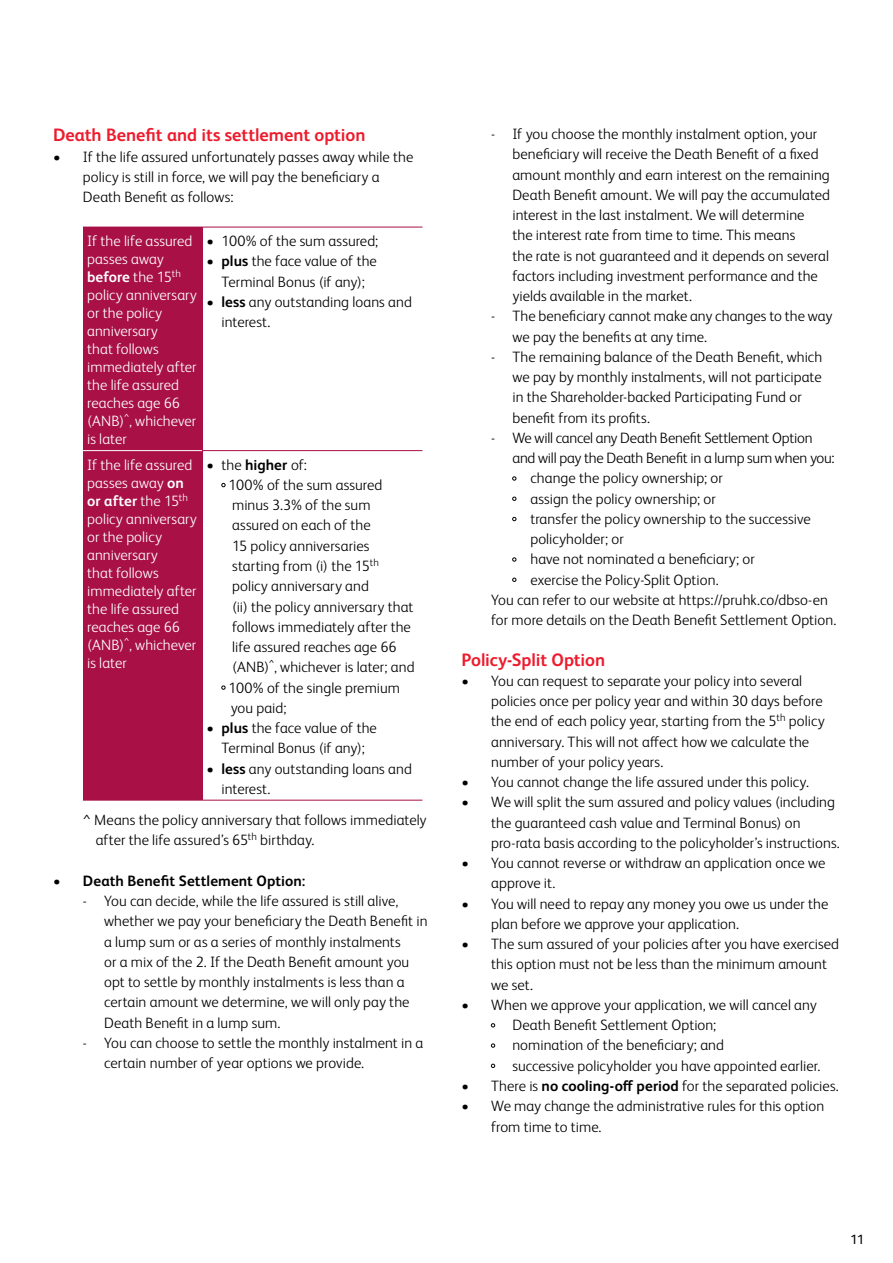
<style>
.page{position:relative;width:893px;height:1263px;background:#fff}
.page>*{position:absolute;margin:0;border:0;box-sizing:border-box;transform-origin:0 0}
.t1{font:700 18px "FS Albert Pro";letter-spacing:-.005em;color:#ed1b2d}
.t2{font:300 15px/20.2px "FS Albert Pro";letter-spacing:.005em;color:#000}
.t3{font:300 15px/18px "FS Albert Pro";letter-spacing:.005em;color:#fff}
.t4{font:300 15px/20.2px "FS Albert Pro";letter-spacing:-.015em;color:#000}
.t5{font:700 15px "FS Albert Pro";letter-spacing:.005em;color:#000}
.t6{font:13.5px "FS Albert Pro";color:#000}
.s1{font-weight:700}
.s2{font-weight:300}
</style>
<div class="page">
<div style="left:83px;top:227px;width:119px;height:224px;background:#a81046"></div>
<div style="left:83px;top:451px;width:119px;height:349px;background:#a81046"></div>
<hr style="left:83px;top:450px;width:119px;height:1px;background:#fff">
<hr style="left:203px;top:227px;width:219px;height:1px;background:#a81046">
<hr style="left:202px;top:227px;width:1px;height:224px;background:#a81046">
<hr style="left:203px;top:450px;width:219px;height:1px;background:#a81046">
<hr style="left:202px;top:451px;width:1px;height:349px;background:#a81046">
<hr style="left:203px;top:800px;width:219px;height:1px;background:#a81046">
<hr style="left:83px;top:800px;width:119px;height:1px;background:#a81046">
<svg style="left:512px;top:497px;width:4px;height:4px"></svg>
<svg style="left:512px;top:517px;width:4px;height:4px"></svg>
<svg style="left:512px;top:578px;width:4px;height:4px"></svg>
<svg style="left:491px;top:1023px;width:4px;height:4px"></svg>
<svg style="left:491px;top:1064px;width:4px;height:4px"></svg>
<p class="t1" style="left:53px;top:123px;width:314px">Death Benefit and its settlement option</p>
<p class="t2" style="left:53px;top:145px;width:362px;text-align:center">• If the life assured unfortunately passes away while the policy is still in force, we will pay the beneficiary a</p>
<p class="t2" style="left:83px;top:186px;width:152px">Death Benefit as follows:</p>
<p class="t3" style="left:87px;top:231px;width:111px">If the life assured passes away <span class="s1">before</span> the 15<sup>th </sup>policy anniversary or the policy anniversary<br>that follows immediately after the life assured reaches age 66 (ANB)<sup>^</sup>, whichever is later</p>
<p class="t2" style="left:207px;top:230px;width:173px">• 100% of the sum assured;</p>
<p class="t2" style="left:207px;top:250px;width:172px;text-align:center">• <span class="s1">plus</span> the face value of the<br>Terminal Bonus (if any);</p>
<p class="t2" style="left:222px;top:291px;width:192px;text-indent:-15px">• <span class="s1">less</span> any outstanding loans and interest.</p>
<p class="t3" style="left:87px;top:455px;width:111px">If the life assured passes away <span class="s1">on or after</span> the 15<sup>th </sup>policy anniversary or the policy anniversary<br>that follows immediately after the life assured reaches age 66 (ANB)<sup>^</sup>, whichever is later</p>
<p class="t2" style="left:207px;top:453px;width:102px">• the <span class="s1">higher</span> of:</p>
<p class="t2" style="left:229px;top:474px;width:188px">100% of the sum assured minus 3.3% of the sum assured on each of the<br>15 policy anniversaries starting from (i) the 15<sup>th </sup>policy anniversary and<br>(ii) the policy anniversary that follows immediately after the life assured reaches age 66 (ANB)<sup>^</sup>, whichever is later; and</p>
<p class="t2" style="left:229px;top:676px;width:173px">100% of the single premium you paid;</p>
<p class="t2" style="left:207px;top:717px;width:172px;text-align:center">• <span class="s1">plus</span> the face value of the<br>Terminal Bonus (if any);</p>
<p class="t2" style="left:222px;top:757px;width:192px;text-indent:-15px">• <span class="s1">less</span> any outstanding loans and interest.</p>
<p class="t2" style="left:96px;top:809px;width:332px;text-indent:-13px">^ Means the policy anniversary that follows immediately after the life assured’s 65<sup>th</sup> birthday.</p>
<p class="t5" style="left:53px;top:870px;width:254px"><span class="s2">•</span> Death Benefit Settlement Option:</p>
<p class="t2" style="left:104px;top:890px;width:325px;text-indent:-21px">- You can decide, while the life assured is still alive, whether we pay your beneficiary the Death Benefit in a lump sum or as a series of monthly instalments<br>or a mix of the 2. If the Death Benefit amount you opt to settle by monthly instalments is less than a certain amount we determine, we will only pay the Death Benefit in a lump sum.</p>
<p class="t2" style="left:104px;top:1031px;width:321px;text-indent:-21px">- You can choose to settle the monthly instalment in a certain number of year options we provide.</p>
<p class="t2" style="left:512px;top:123px;width:319px;text-indent:-21px">- If you choose the monthly instalment option, your beneficiary will receive the Death Benefit of a fixed amount monthly and earn interest on the remaining Death Benefit amount. We will pay the accumulated interest in the last instalment. We will determine<br>the interest rate from time to time. This means<br>the rate is not guaranteed and it depends on several factors including investment performance and the yields available in the market.</p>
<p class="t2" style="left:512px;top:305px;width:322px;text-indent:-21px">- The beneficiary cannot make any changes to the way we pay the benefits at any time.</p>
<p class="t2" style="left:512px;top:346px;width:311px;text-indent:-21px">- The remaining balance of the Death Benefit, which we pay by monthly instalments, will not participate in the Shareholder-backed Participating Fund or benefit from its profits.</p>
<p class="t4" style="left:512px;top:427px;width:324px;text-indent:-21px">- We will cancel any Death Benefit Settlement Option and will pay the Death Benefit in a lump sum when you:</p>
<p class="t2" style="left:530px;top:467px;width:194px">change the policy ownership; or</p>
<p class="t2" style="left:530px;top:487px;width:187px">assign the policy ownership; or</p>
<p class="t2" style="left:530px;top:508px;width:282px">transfer the policy ownership to the successive policyholder; or</p>
<p class="t2" style="left:530px;top:548px;width:226px">have not nominated a beneficiary; or</p>
<p class="t2" style="left:530px;top:568px;width:190px">exercise the Policy-Split Option.</p>
<p class="t2" style="left:491px;top:589px;width:347px">You can refer to our website at https://pruhk.co/dbso-en for more details on the Death Benefit Settlement Option.</p>
<p class="t1" style="left:461px;top:647px;width:145px">Policy-Split Option</p>
<p class="t2" style="left:491px;top:670px;width:335px;text-indent:-30px">• You can request to separate your policy into several policies once per policy year and within 30 days before the end of each policy year, starting from the 5<sup>th</sup> policy anniversary. This will not affect how we calculate the number of your policy years.</p>
<p class="t2" style="left:461px;top:771px;width:349px">• You cannot change the life assured under this policy.</p>
<p class="t2" style="left:461px;top:791px;width:375px;text-align:center">• We will split the sum assured and policy values (including the guaranteed cash value and Terminal Bonus) on</p>
<p class="t2" style="left:491px;top:832px;width:350px">pro-rata basis according to the policyholder’s instructions.</p>
<p class="t2" style="left:491px;top:852px;width:336px;text-indent:-30px">• You cannot reverse or withdraw an application once we approve it.</p>
<p class="t2" style="left:491px;top:892px;width:339px;text-indent:-30px">• You will need to repay any money you owe us under the plan before we approve your application.</p>
<p class="t2" style="left:491px;top:933px;width:349px;text-indent:-30px">• The sum assured of your policies after you have exercised this option must not be less than the minimum amount we set.</p>
<p class="t2" style="left:461px;top:994px;width:357px">• When we approve your application, we will cancel any</p>
<p class="t2" style="left:512px;top:1014px;width:205px">Death Benefit Settlement Option;</p>
<p class="t2" style="left:512px;top:1034px;width:213px">nomination of the beneficiary; and</p>
<p class="t2" style="left:512px;top:1054px;width:310px">successive policyholder you have appointed earlier.</p>
<p class="t2" style="left:461px;top:1075px;width:379px">• There is <span class="s1">no cooling-off period</span> for the separated policies.</p>
<p class="t2" style="left:491px;top:1095px;width:335px;text-indent:-30px">• We may change the administrative rules for this option from time to time.</p>
<p class="t6" style="left:850px;top:1229px;width:15px">11</p>
</div>
